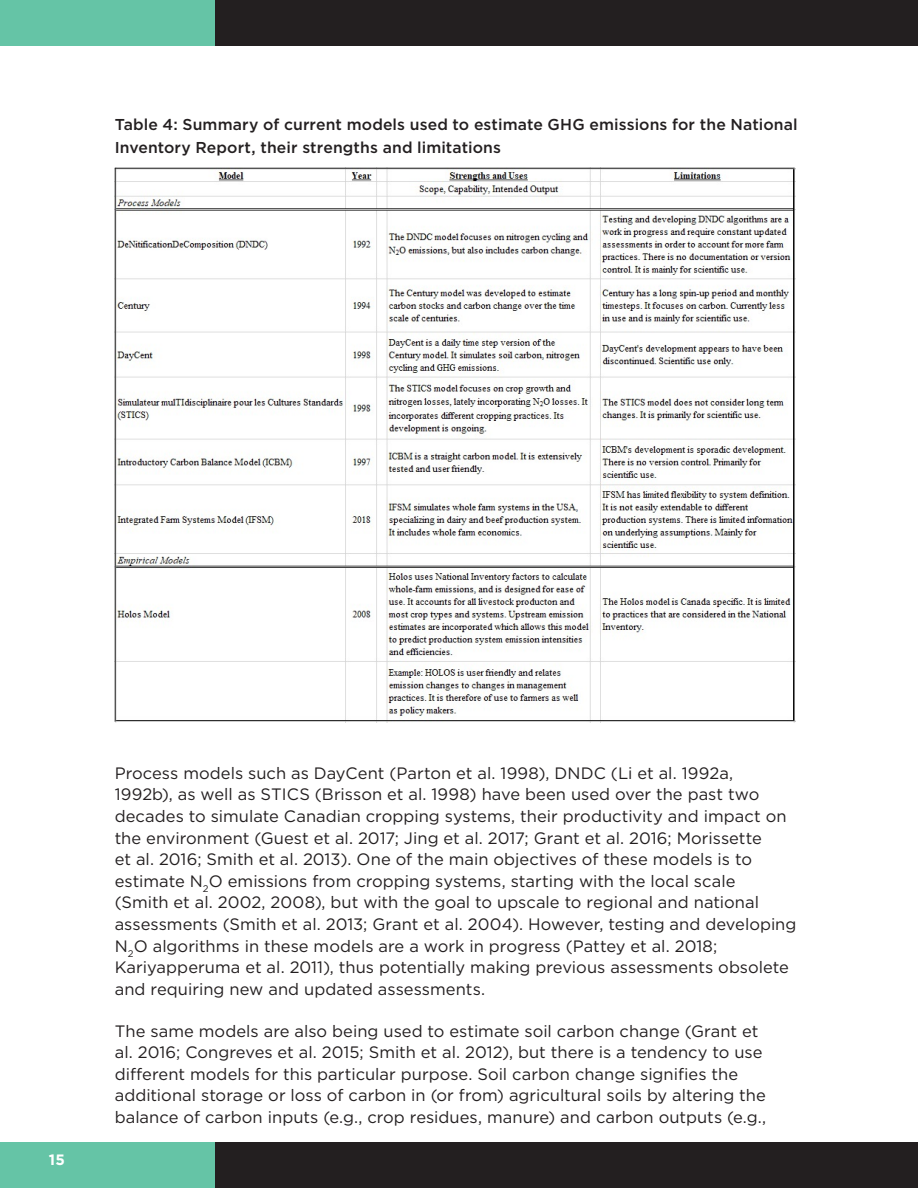
<style>
.page{position:relative;width:918px;height:1188px;background:#fff}
.page>*{position:absolute;margin:0;border:0;box-sizing:border-box;transform-origin:0 0}
.SC_-_Body{font:16.5px/21.6px "Gotham";color:#231f20}
.Table_Heading{font:500 15.75px/22.5px "Gotham";letter-spacing:.005em;color:#231f20}
.t1{font:700 15px "Gotham";color:#fff}
</style>
<div class="page">
<div style="left:0;top:1143px;width:215px;height:45px;background:#65c4a6"></div>
<div style="left:0;top:0;width:215px;height:45px;background:#65c4a6"></div>
<div style="left:215px;top:1143px;width:703px;height:45px;background:#231f20"></div>
<div style="left:215px;top:0;width:703px;height:45px;background:#231f20"></div>
<img style="left:115px;top:167px;width:681px;height:556px">
<p class="Table_Heading" style="left:115px;top:113px;width:684px">Table 4: Summary of current models used to estimate GHG emissions for the National<br>Inventory Report, their strengths and limitations</p>
<p class="t1" style="left:49px;top:1150px;width:17px">15</p>
<p class="SC_-_Body" style="left:115px;top:762px;width:683px">Process models such as DayCent (Parton et al. 1998), DNDC (Li et al. 1992a,<br>1992b), as well as STICS (Brisson et al. 1998) have been used over the past two decades to simulate Canadian cropping systems, their productivity and impact on the environment (Guest et al. 2017; Jing et al. 2017; Grant et al. 2016; Morissette<br>et al. 2016; Smith et al. 2013). One of the main objectives of these models is to estimate N<sub>2</sub>O emissions from cropping systems, starting with the local scale<br>(Smith et al. 2002, 2008), but with the goal to upscale to regional and national assessments (Smith et al. 2013; Grant et al. 2004). However, testing and developing N<sub>2</sub>O algorithms in these models are a work in progress (Pattey et al. 2018; Kariyapperuma et al. 2011), thus potentially making previous assessments obsolete and requiring new and updated assessments.</p>
<p class="SC_-_Body" style="left:115px;top:1020px;width:653px">The same models are also being used to estimate soil carbon change (Grant et al. 2016; Congreves et al. 2015; Smith et al. 2012), but there is a tendency to use different models for this particular purpose. Soil carbon change signifies the additional storage or loss of carbon in (or from) agricultural soils by altering the balance of carbon inputs (e.g., crop residues, manure) and carbon outputs (e.g.,</p>
</div>
